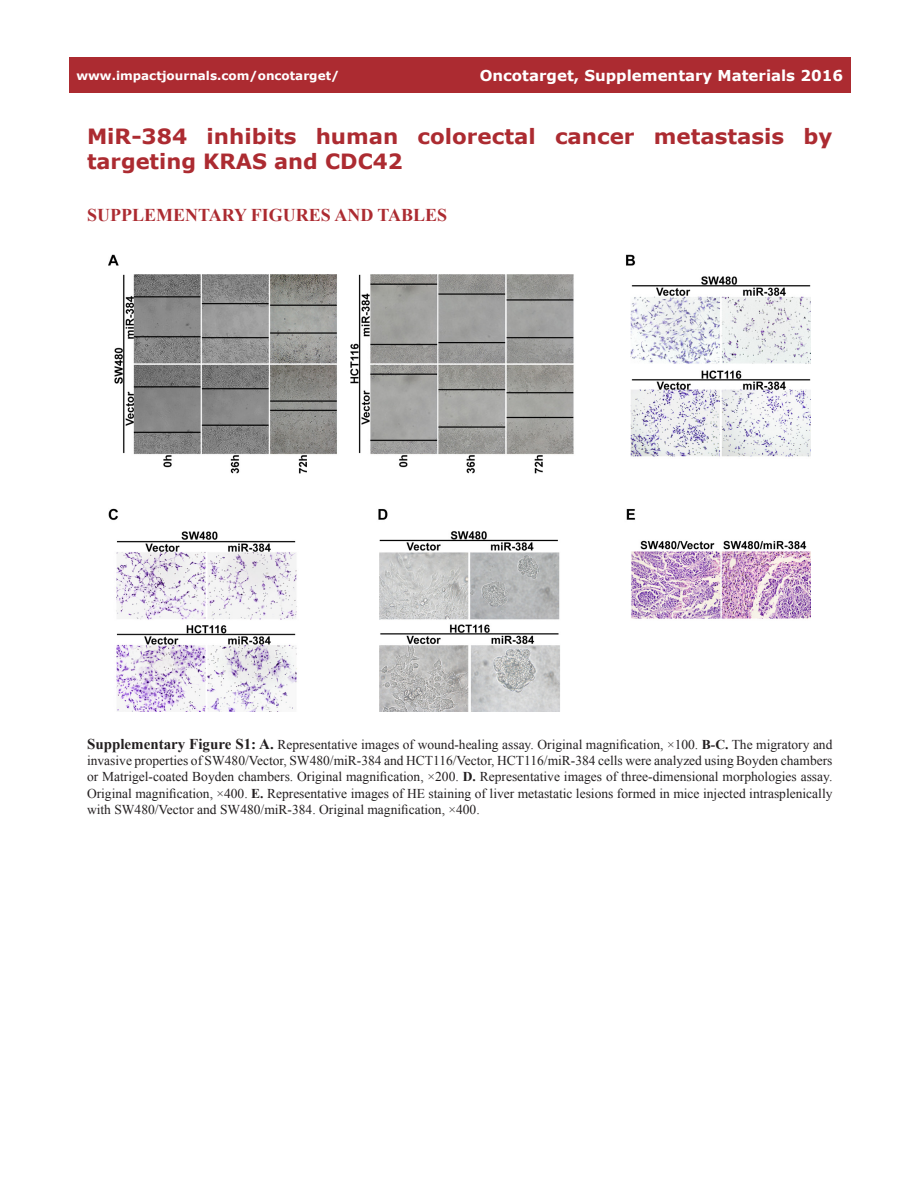
<style>
.page{position:relative;width:918px;height:1188px;background:#fff}
.page>*{position:absolute;margin:0;border:0;box-sizing:border-box;transform-origin:0 0}
.t1{font:700 21px/25.2px "Verdana";color:#ac2b31}
.Heading{font:700 18px "Times New Roman";color:#ac2b31}
.t2{font:700 15px "Verdana";color:#fff}
.figuretext{font:13.5px/16.2px "Times New Roman";color:#231f20;text-align:justify}
.t3{font:700 12px "Verdana";color:#fff}
.s1{font-weight:700;font-size:15px}
.s2{font-weight:700}
</style>
<div class="page">
<div style="left:69px;top:57px;width:781px;height:36px;background:#ac2b31"></div>
<img style="left:109px;top:254px;width:702px;height:457px">
<p class="t3" style="left:76px;top:67px;width:264px">www.impactjournals.com/oncotarget/</p>
<p class="t2" style="left:480px;top:65px;width:365px">Oncotarget, Supplementary Materials 2016</p>
<p class="t1" style="left:87px;top:123px;width:747px">MiR-384 inhibits human colorectal cancer metastasis by targeting KRAS and CDC42</p>
<p class="Heading" style="left:87px;top:202px;width:362px">SUPPLEMENTARY FIGURES AND TABLES</p>
<p class="figuretext" style="left:87px;top:736px;width:747px"><span class="s1">Supplementary Figure S1: A.</span> Representative images of wound-healing assay. Original magnification, ×100. <span class="s2">B-C.</span> The migratory and invasive properties of SW480/Vector, SW480/miR-384 and HCT116/Vector, HCT116/miR-384 cells were analyzed using Boyden chambers or Matrigel-coated Boyden chambers. Original magnification, ×200. <span class="s2">D.</span> Representative images of three-dimensional morphologies assay.<br>Original magnification, ×400. <span class="s2">E.</span> Representative images of HE staining of liver metastatic lesions formed in mice injected intrasplenically with SW480/Vector and SW480/miR-384. Original magnification, ×400.</p>
</div>
